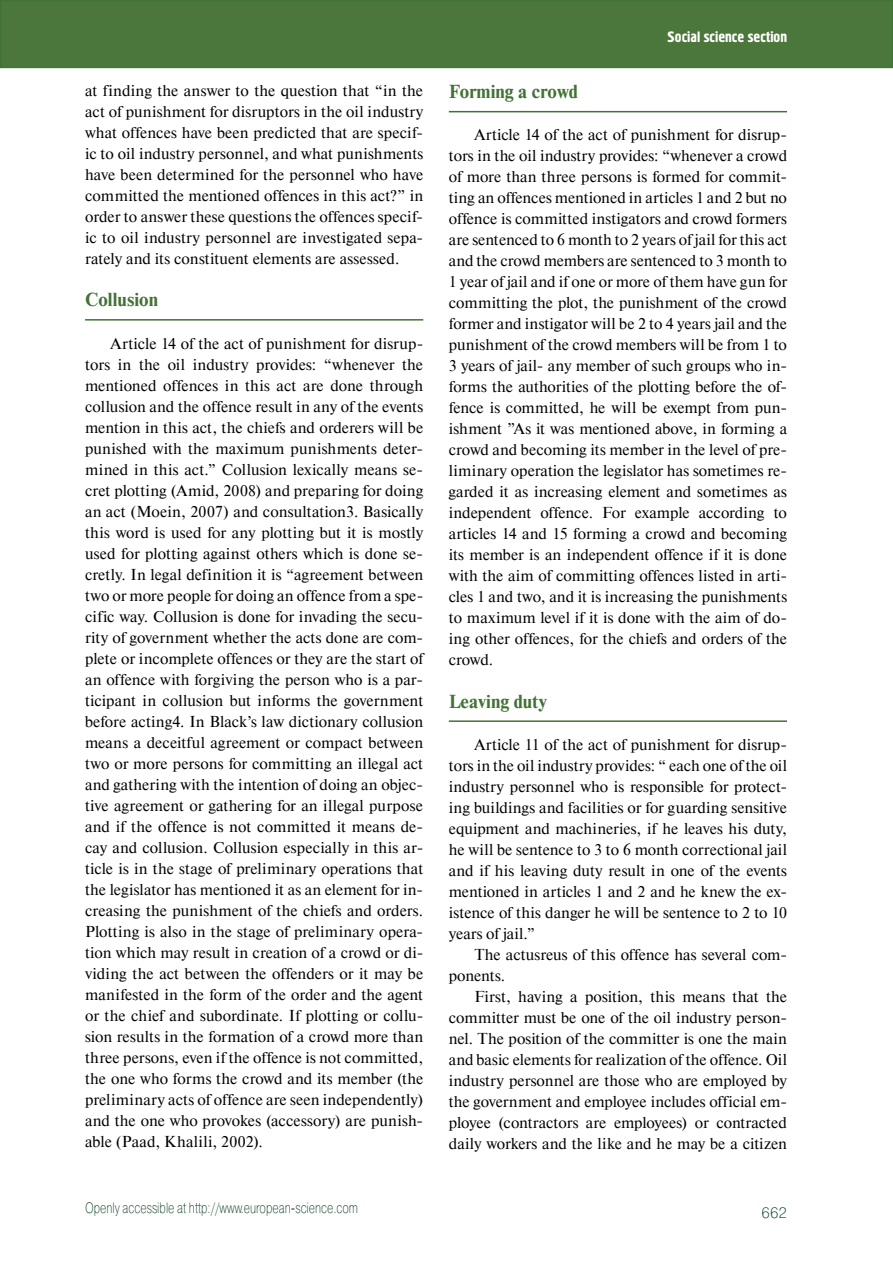
<style>
.page{position:relative;width:893px;height:1263px;background:#fff}
.page>*{position:absolute;margin:0;border:0;box-sizing:border-box;transform-origin:0 0}
.t1{font:700 18.75px "Newton C";color:#437236}
.t2{font:15.75px/21px "Newton C";letter-spacing:.005em;color:#000;text-align:justify}
.t3{font:15px "Pragmatica Light C";color:#0d3f20;scale:.75 1}
.t4{font:15px "Hermes C";color:#fff}
.t5{font:15px "Pragmatica Light C";color:#0d3f20}
</style>
<div class="page">
<div style="left:1px;top:1px;width:891px;height:66px;background:#4b773b"></div>
<div style="left:0;top:0;width:892px;height:68px;border:2px solid #437236"></div>
<hr style="left:85px;top:319px;width:338px;height:2px;background:#437236">
<hr style="left:449px;top:111px;width:338px;height:1px;background:#437236">
<hr style="left:449px;top:720px;width:338px;height:2px;background:#437236">
<p class="t2" style="left:85px;top:81px;width:340px">at finding the answer to the question that “in the act of punishment for disruptors in the oil industry what offences have been predicted that are specif&shy;ic to oil industry personnel, and what punishments have been determined for the personnel who have committed the mentioned offences in this act?” in order to answer these questions the offences specif&shy;ic to oil industry personnel are investigated sepa&shy;rately and its constituent elements are assessed.</p>
<p class="t1" style="left:85px;top:292px;width:75px">Collusion</p>
<p class="t2" style="left:85px;top:334px;width:340px;text-indent:26px">Article 14 of the act of punishment for disrup&shy;tors in the oil industry provides: “whenever the mentioned offences in this act are done through collusion and the offence result in any of the events mention in this act, the chiefs and orderers will be punished with the maximum punishments deter&shy;mined in this act.” Collusion lexically means se&shy;cret plotting (Amid, 2008) and preparing for doing an act (Moein, 2007) and consultation3. Basically this word is used for any plotting but it is mostly used for plotting against others which is done se&shy;cretly. In legal definition it is “agreement between two or more people for doing an offence from a spe&shy;cific way. Collusion is done for invading the secu&shy;rity of government whether the acts done are com&shy;plete or incomplete offences or they are the start of an offence with forgiving the person who is a par&shy;ticipant in collusion but informs the government before acting4. In Black’s law dictionary collusion means a deceitful agreement or compact between two or more persons for committing an illegal act and gathering with the intention of doing an objec&shy;tive agreement or gathering for an illegal purpose and if the offence is not committed it means de&shy;cay and collusion. Collusion especially in this ar&shy;ticle is in the stage of preliminary operations that the legislator has mentioned it as an element for in&shy;creasing the punishment of the chiefs and orders.<br>Plotting is also in the stage of preliminary opera&shy;tion which may result in creation of a crowd or di&shy;viding the act between the offenders or it may be manifested in the form of the order and the agent or the chief and subordinate. If plotting or collu&shy;sion results in the formation of a crowd more than three persons, even if the offence is not committed, the one who forms the crowd and its member (the preliminary acts of offence are seen independently) and the one who provokes (accessory) are punish&shy;able (Paad, Khalili, 2002).</p>
<p class="t3" style="left:85px;top:1202px;width:365px">Openly accessible at http://www.european-science.com</p>
<p class="t4" style="left:667px;top:32px;width:121px">Social science section</p>
<p class="t1" style="left:449px;top:84px;width:131px">Forming a crowd</p>
<p class="t2" style="left:449px;top:125px;width:340px;text-indent:26px">Article 14 of the act of punishment for disrup&shy;tors in the oil industry provides: “whenever a crowd of more than three persons is formed for commit&shy;ting an offences mentioned in articles 1 and 2 but no offence is committed instigators and crowd formers are sentenced to 6 month to 2 years of jail for this act and the crowd members are sentenced to 3 month to 1 year of jail and if one or more of them have gun for committing the plot, the punishment of the crowd former and instigator will be 2 to 4 years jail and the punishment of the crowd members will be from 1 to 3 years of jail- any member of such groups who in&shy;forms the authorities of the plotting before the of&shy;fence is committed, he will be exempt from pun&shy;ishment ”As it was mentioned above, in forming a crowd and becoming its member in the level of pre&shy;liminary operation the legislator has sometimes re&shy;garded it as increasing element and sometimes as independent offence. For example according to articles 14 and 15 forming a crowd and becoming its member is an independent offence if it is done with the aim of committing offences listed in arti&shy;cles 1 and two, and it is increasing the punishments to maximum level if it is done with the aim of do&shy;ing other offences, for the chiefs and orders of the crowd.</p>
<p class="t1" style="left:449px;top:694px;width:100px">Leaving duty</p>
<p class="t2" style="left:449px;top:735px;width:340px;text-indent:26px">Article 11 of the act of punishment for disrup&shy;tors in the oil industry provides: “ each one of the oil industry personnel who is responsible for protect&shy;ing buildings and facilities or for guarding sensitive equipment and machineries, if he leaves his duty, he will be sentence to 3 to 6 month correctional jail and if his leaving duty result in one of the events mentioned in articles 1 and 2 and he knew the ex&shy;istence of this danger he will be sentence to 2 to 10 years of jail.”</p>
<p class="t2" style="left:449px;top:945px;width:340px;text-indent:26px">The actusreus of this offence has several com&shy;ponents.</p>
<p class="t2" style="left:449px;top:987px;width:340px;text-indent:26px">First, having a position, this means that the committer must be one of the oil industry person&shy;nel. The position of the committer is one the main and basic elements for realization of the offence. Oil industry personnel are those who are employed by the government and employee includes official em&shy;ployee (contractors are employees) or contracted daily workers and the like and he may be a citizen</p>
<p class="t5" style="left:761px;top:1208px;width:27px">662</p>
</div>
